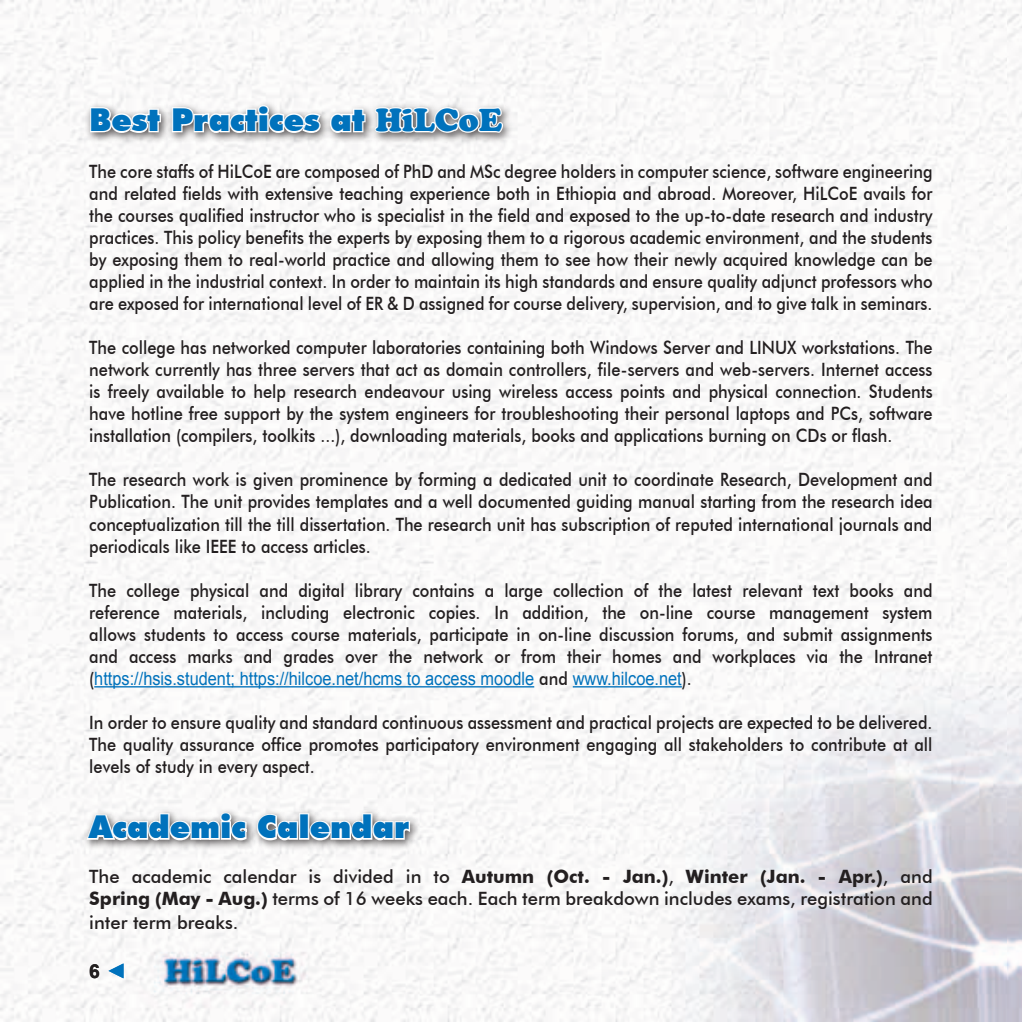
<style>
.page{position:relative;width:1022px;height:1022px;background:#fff}
.page>*{position:absolute;margin:0;border:0;box-sizing:border-box;transform-origin:0 0}
.t1{font:900 31.5px "Futura BT";color:#0072bc}
.t2{font:700 19.25px "Arial";color:#231f20}
.t3{font:500 18.38px/22.1px "Futura BT";color:#231f20;text-align:justify;scale:.89 1}
.t4{font:500 18.38px/22.6px "Futura BT";color:#231f20;text-align:justify}
.s1{font-family:"Cooper"}
.s2{font-family:"Arial";font-weight:400;color:#0072bc}
.s3{font-weight:700}
.s4{font-weight:900;font-size:21px;color:#0072bc}
</style>
<div class="page">
<img style="left:0;top:0;width:1022px;height:1022px">
<hr style="left:94px;top:686px;width:440px;height:1px;background:#0072bc">
<hr style="left:573px;top:686px;width:109px;height:1px;background:#0072bc">
<div style="left:82px;top:807px;width:340px;height:44px;background:#231f20;opacity:.75"></div>
<svg style="left:85px;top:811px;width:164px;height:31px"></svg>
<svg style="left:255px;top:812px;width:44px;height:30px"></svg>
<div style="left:299px;top:813px;width:10px;height:27px;border:3px solid #fff"></div>
<svg style="left:307px;top:812px;width:104px;height:30px"></svg>
<div style="left:84px;top:100px;width:430px;height:44px;background:#231f20;opacity:.75"></div>
<svg style="left:89px;top:105px;width:73px;height:30px"></svg>
<svg style="left:170px;top:104px;width:152px;height:31px"></svg>
<svg style="left:328px;top:107px;width:39px;height:28px"></svg>
<svg style="left:373px;top:29px;width:132px;height:106px"></svg>
<p class="t1" style="left:89px;top:101px;width:414px">Best Practices at <span class="s1">HiLCoE</span></p>
<p class="t3" style="left:89px;top:160px;width:949px">The core staffs of HiLCoE are composed of PhD and MSc degree holders in computer science, software engineering and related fields with extensive teaching experience both in Ethiopia and abroad. Moreover, HiLCoE avails for the courses qualified instructor who is specialist in the field and exposed to the up-to-date research and industry practices. This policy benefits the experts by exposing them to a rigorous academic environment, and the students by exposing them to real-world practice and allowing them to see how their newly acquired knowledge can be applied in the industrial context. In order to maintain its high standards and ensure quality adjunct professors who are exposed for international level of ER &amp; D assigned for course delivery, supervision, and to give talk in seminars.</p>
<p class="t3" style="left:89px;top:336px;width:949px">The college has networked computer laboratories containing both Windows Server and LINUX workstations. The network currently has three servers that act as domain controllers, file-servers and web-servers. Internet access is freely available to help research endeavour using wireless access points and physical connection. Students have hotline free support by the system engineers for troubleshooting their personal laptops and PCs, software installation (compilers, toolkits ...), downloading materials, books and applications burning on CDs or flash.</p>
<p class="t3" style="left:89px;top:469px;width:949px">The research work is given prominence by forming a dedicated unit to coordinate Research, Development and Publication. The unit provides templates and a well documented guiding manual starting from the research idea conceptualization till the till dissertation. The research unit has subscription of reputed international journals and periodicals like IEEE to access articles.</p>
<p class="t3" style="left:89px;top:579px;width:949px">The college physical and digital library contains a large collection of the latest relevant text books and reference materials, including electronic copies. In addition, the on-line course management system allows students to access course materials, participate in on-line discussion forums, and submit assignments and access marks and grades over the network or from their homes and workplaces via the Intranet (<span class="s2">https://hsis.student; https://hilcoe.net/hcms to access moodle</span> and <span class="s2">www.hilcoe.net</span>).</p>
<p class="t3" style="left:89px;top:711px;width:949px">In order to ensure quality and standard continuous assessment and practical projects are expected to be delivered.<br>The quality assurance office promotes participatory environment engaging all stakeholders to contribute at all levels of study in every aspect.</p>
<p class="t1" style="left:89px;top:808px;width:322px">Academic Calendar</p>
<p class="t4" style="left:89px;top:865px;width:845px">The academic calendar is divided in to <span class="s3">Autumn (Oct. - Jan.)</span>, <span class="s3">Winter (Jan. - Apr.)</span>, and <span class="s3">Spring (May - Aug.)</span> terms of 16 weeks each. Each term breakdown includes exams, registration and inter term breaks.</p>
<p class="t2" style="left:89px;top:958px;width:39px">6 <span class="s4">◄</span></p>
</div>
